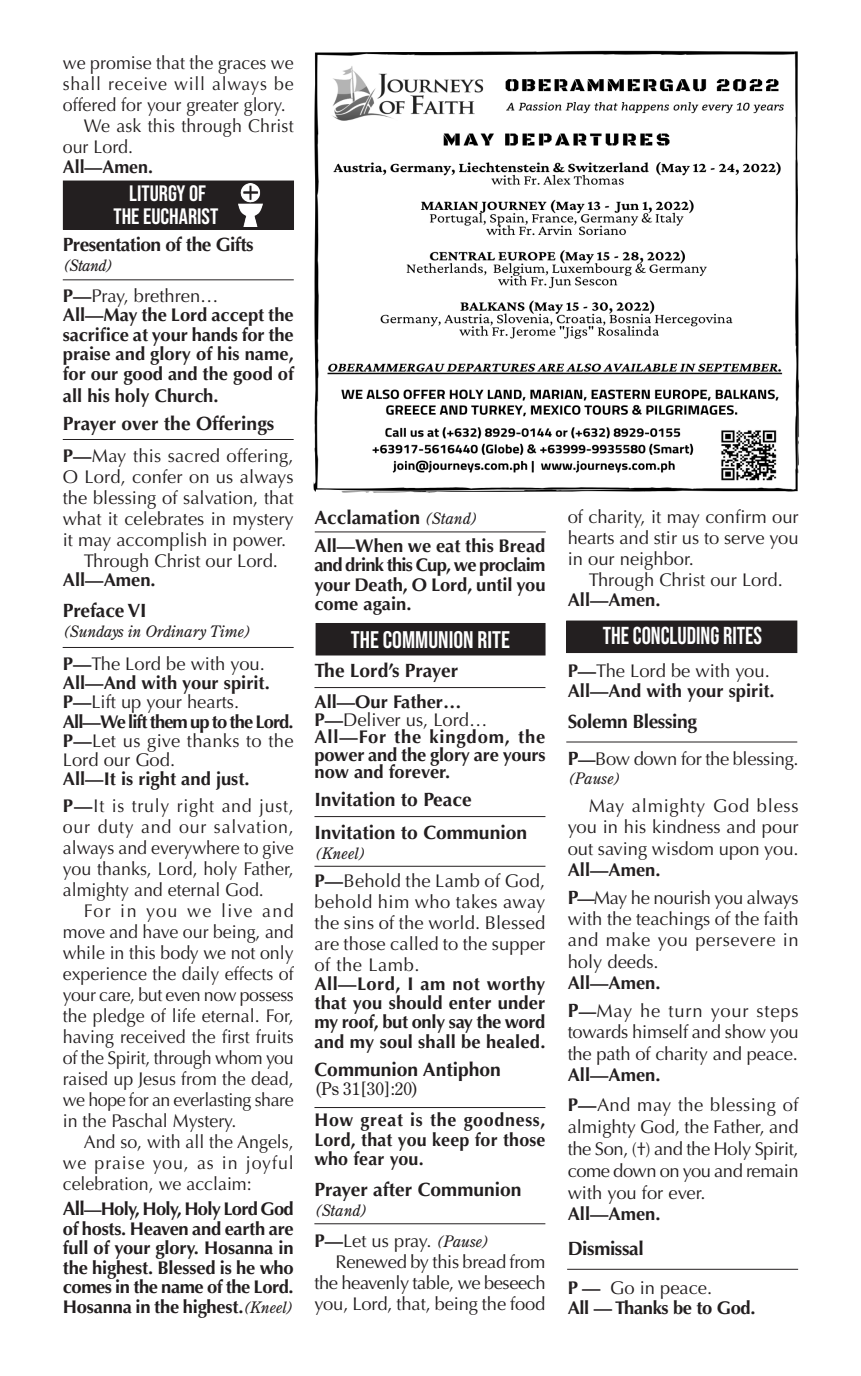
<style>
.page{position:relative;width:861px;height:1376px;background:#fff}
.page>*{position:absolute;margin:0;border:0;box-sizing:border-box;transform-origin:0 0}
.t1{font:24.5px "Bebas Neue";color:#fff;scale:.94 1}
.t2{font:23.97px "Bebas Neue";color:#fff}
.t3{font:22.22px "Bebas Neue";color:#fff}
.t4{font:700 19.25px "Optima";color:#231f20}
.t5{font:700 19.25px "Optima";letter-spacing:-.02em;color:#231f20}
.t6{font:700 19.25px "Optima";letter-spacing:-.03em;color:#231f20}
.t7{font:18.38px/21px "Optima";color:#231f20;text-align:justify}
.t8{font:700 18.38px/19.2px "Optima";color:#231f20;text-align:justify}
.t9{font:700 18.38px "Optima";letter-spacing:-.05em;color:#231f20}
.t10{font:700 18.38px "Optima";letter-spacing:-.02em;color:#231f20}
.t11{font:17.5px "Century Old Style Std";color:#231f20}
.t12{font:italic 15.75px "Century Old Style Std";color:#231f20}
.t13{font:italic 15.75px "Century Old Style";letter-spacing:-.01em;color:#231f20}
.s1{font-weight:700}
.s2{font-size:19.25px}
.s3{font-size:17.5px}
.s4{font-family:"Century Old Style";font-weight:400;font-style:italic;font-size:15.75px}
.s5{font-family:"Century Old Style Std";font-weight:400;font-style:italic;font-size:15.75px}
.s6{font-family:"Century Old Style Std";font-style:italic;font-size:15.75px}
.s7{font-weight:700;font-size:19.25px}
.s8{font-weight:700;font-size:17.5px}
</style>
<div class="page">
<hr style="left:63px;top:279px;width:231px;height:1px;background:#231f20">
<img style="left:313px;top:50px;width:487px;height:443px">
<hr style="left:566px;top:741px;width:231px;height:1px;background:#231f20">
<hr style="left:314px;top:1107px;width:231px;height:1px;background:#231f20">
<hr style="left:314px;top:816px;width:231px;height:1px;background:#231f20">
<div style="left:316px;top:623px;width:229px;height:32px;background:#231f20"></div>
<div style="left:567px;top:621px;width:230px;height:31px;background:#231f20"></div>
<div style="left:566px;top:620px;width:231px;height:33px;border:1px solid #231f20"></div>
<hr style="left:315px;top:531px;width:231px;height:1px;background:#231f20">
<hr style="left:314px;top:866px;width:231px;height:1px;background:#231f20">
<hr style="left:567px;top:1268px;width:231px;height:1px;background:#231f20">
<hr style="left:314px;top:687px;width:231px;height:1px;background:#231f20">
<hr style="left:314px;top:1223px;width:231px;height:1px;background:#231f20">
<hr style="left:63px;top:647px;width:231px;height:1px;background:#231f20">
<hr style="left:63px;top:439px;width:231px;height:1px;background:#231f20">
<div style="left:63px;top:181px;width:231px;height:48px;background:#231f20"></div>
<div style="left:63px;top:181px;width:231px;height:49px;border:1px solid #231f20"></div>
<img style="left:239px;top:184px;width:23px;height:42px">
<p class="t7" style="left:63px;top:53px;width:232px">we promise that the graces we shall receive will always be offered for your greater glory.</p>
<p class="t7" style="left:63px;top:116px;width:232px;text-indent:21px">We ask this through Christ our Lord.</p>
<p class="t8" style="left:63px;top:157px;width:92px">All—Amen.</p>
<p class="t3" style="left:129px;top:181px;width:78px">LITURGY OF</p>
<p class="t3" style="left:113px;top:203px;width:106px">THE EUCHARIST</p>
<p class="t6" style="left:63px;top:234px;width:192px">Presentation of the Gifts</p>
<p class="t12" style="left:63px;top:255px;width:52px">(Stand)</p>
<p class="t7" style="left:63px;top:285px;width:157px"><span class="s1">P—</span>Pray, brethren…</p>
<p class="t8" style="left:63px;top:305px;width:232px">All—May the Lord accept the sacrifice at your hands for the praise and glory of his name, for our good and the good of</p>
<p class="t8" style="left:63px;top:386px;width:157px">all his holy Church.</p>
<p class="t4" style="left:63px;top:412px;width:213px">Prayer over the Offerings</p>
<p class="t7" style="left:63px;top:445px;width:232px"><span class="s1">P—</span>May this sacred offering, O Lord, confer on us always the blessing of salvation, that what it celebrates in mystery it may accomplish in power.</p>
<p class="t7" style="left:84px;top:550px;width:196px">Through Christ our Lord.</p>
<p class="t8" style="left:63px;top:570px;width:94px">All—Amen.</p>
<p class="t4" style="left:63px;top:599px;width:85px">Preface VI</p>
<p class="t13" style="left:63px;top:621px;width:190px">(Sundays in Ordinary Time)</p>
<p class="t7" style="left:63px;top:653px;width:204px"><span class="s1">P—</span>The Lord be with you.</p>
<p class="t8" style="left:63px;top:673px;width:208px">All—And with your spirit.</p>
<p class="t7" style="left:63px;top:692px;width:178px"><span class="s1">P—</span>Lift up your hearts.</p>
<p class="t9" style="left:63px;top:710px;width:232px">All—We lift them up to the Lord.</p>
<p class="t7" style="left:63px;top:731px;width:232px;line-height:19.2px"><span class="s1">P—</span>Let us give thanks to the<br>Lord our God.</p>
<p class="t8" style="left:63px;top:770px;width:188px">All—It is right and just.</p>
<p class="t7" style="left:63px;top:795px;width:233px"><span class="s1">P—</span>It is truly right and just, our duty and our salvation, always and everywhere to give you thanks, Lord, holy Father, almighty and eternal God.</p>
<p class="t7" style="left:63px;top:900px;width:233px;text-indent:21px">For in you we live and move and have our being, and while in this body we not only experience the daily effects of your care, but even now possess the pledge of life eternal. For, having received the first fruits of the Spirit, through whom you raised up Jesus from the dead, we hope for an everlasting share in the Paschal Mystery.</p>
<p class="t7" style="left:63px;top:1131px;width:233px;text-indent:21px">And so, with all the Angels, we praise you, as in joyful celebration, we acclaim:</p>
<p class="t8" style="left:63px;top:1199px;width:232px"><span class="s2">All</span><span class="s3">—</span>Holy, Holy, Holy Lord God of hosts. Heaven and earth are full of your glory. Hosanna in the highest. Blessed is he who comes in the name of the Lord.</p>
<p class="t8" style="left:63px;top:1297px;width:232px">Hosanna in the highest.<span class="s4">(Kneel)</span></p>
<p class="t4" style="left:314px;top:506px;width:165px">Acclamation <span class="s5">(Stand)</span></p>
<p class="t8" style="left:314px;top:536px;width:233px">All—When we eat this Bread and drink this Cup, we proclaim your Death, O Lord, until you come again.</p>
<p class="t7" style="left:568px;top:507px;width:232px">of charity, it may confirm our hearts and stir us to serve you in our neighbor.</p>
<p class="t7" style="left:589px;top:570px;width:196px">Through Christ our Lord.</p>
<p class="t8" style="left:568px;top:590px;width:94px">All—Amen.</p>
<p class="t2" style="left:351px;top:626px;width:161px">THE COMMUNION RITE</p>
<p class="t1" style="left:603px;top:622px;width:171px">THE CONCLUDING RITES</p>
<p class="t4" style="left:314px;top:659px;width:145px">The Lord’s Prayer</p>
<p class="t8" style="left:314px;top:692px;width:149px">All—Our Father…</p>
<p class="t7" style="left:314px;top:709px;width:175px"><span class="s1">P—</span>Deliver us, Lord…</p>
<p class="t8" style="left:314px;top:728px;width:233px;line-height:17.5px">All—For the kingdom, the power and the glory are yours now and forever.</p>
<p class="t4" style="left:314px;top:788px;width:159px">Invitation to Peace</p>
<p class="t4" style="left:314px;top:821px;width:214px">Invitation to Communion</p>
<p class="t12" style="left:314px;top:843px;width:53px">(Kneel)</p>
<p class="t7" style="left:314px;top:870px;width:233px"><span class="s1">P—</span>Behold the Lamb of God, behold him who takes away the sins of the world. Blessed are those called to the supper of the Lamb.</p>
<p class="t8" style="left:314px;top:974px;width:233px">All—Lord, I am not worthy that you should enter under my roof, but only say the word and my soul shall be healed.</p>
<p class="t4" style="left:314px;top:1058px;width:188px">Communion Antiphon</p>
<p class="t11" style="left:314px;top:1077px;width:106px">(Ps 31[30]:20)</p>
<p class="t8" style="left:314px;top:1110px;width:233px">How great is the goodness, Lord, that you keep for those who fear you.</p>
<p class="t4" style="left:314px;top:1178px;width:209px">Prayer after Communion</p>
<p class="t12" style="left:314px;top:1200px;width:55px">(Stand)</p>
<p class="t7" style="left:314px;top:1230px;width:177px"><span class="s1">P—</span>Let us pray. <span class="s6">(Pause)</span></p>
<p class="t7" style="left:314px;top:1251px;width:233px;text-indent:21px">Renewed by this bread from the heavenly table, we beseech you, Lord, that, being the food</p>
<p class="t7" style="left:568px;top:661px;width:204px"><span class="s1">P—</span>The Lord be with you.</p>
<p class="t8" style="left:568px;top:681px;width:208px">All—And with your spirit.</p>
<p class="t5" style="left:568px;top:710px;width:131px">Solemn Blessing</p>
<p class="t7" style="left:568px;top:748px;width:233px"><span class="s7">P</span><span class="s8">—</span>Bow down for the blessing.</p>
<p class="t12" style="left:568px;top:768px;width:55px">(Pause)</p>
<p class="t7" style="left:568px;top:795px;width:233px;line-height:21.5px;text-indent:21px">May almighty God bless you in his kindness and pour out saving wisdom upon you.</p>
<p class="t8" style="left:568px;top:860px;width:94px">All—Amen.</p>
<p class="t7" style="left:568px;top:887px;width:233px"><span class="s7">P</span><span class="s8">—</span>May he nourish you always with the teachings of the faith and make you persevere in holy deeds.</p>
<p class="t8" style="left:568px;top:973px;width:94px">All—Amen.</p>
<p class="t7" style="left:568px;top:1000px;width:232px;line-height:21.5px"><span class="s7">P</span><span class="s8">—</span>May he turn your steps towards himself and show you the path of charity and peace.</p>
<p class="t8" style="left:568px;top:1065px;width:94px">All—Amen.</p>
<p class="t7" style="left:568px;top:1093px;width:233px;line-height:22.1px"><span class="s1">P—</span>And may the blessing of almighty God, the Father, and the Son, (†) and the Holy Spirit, come down on you and remain with you for ever.</p>
<p class="t8" style="left:568px;top:1204px;width:94px">All—Amen.</p>
<p class="t5" style="left:568px;top:1237px;width:78px">Dismissal</p>
<p class="t7" style="left:568px;top:1277px;width:146px"><span class="s1">P —</span> Go in peace.</p>
<p class="t10" style="left:568px;top:1296px;width:189px">All — Thanks be to God.</p>
</div>
